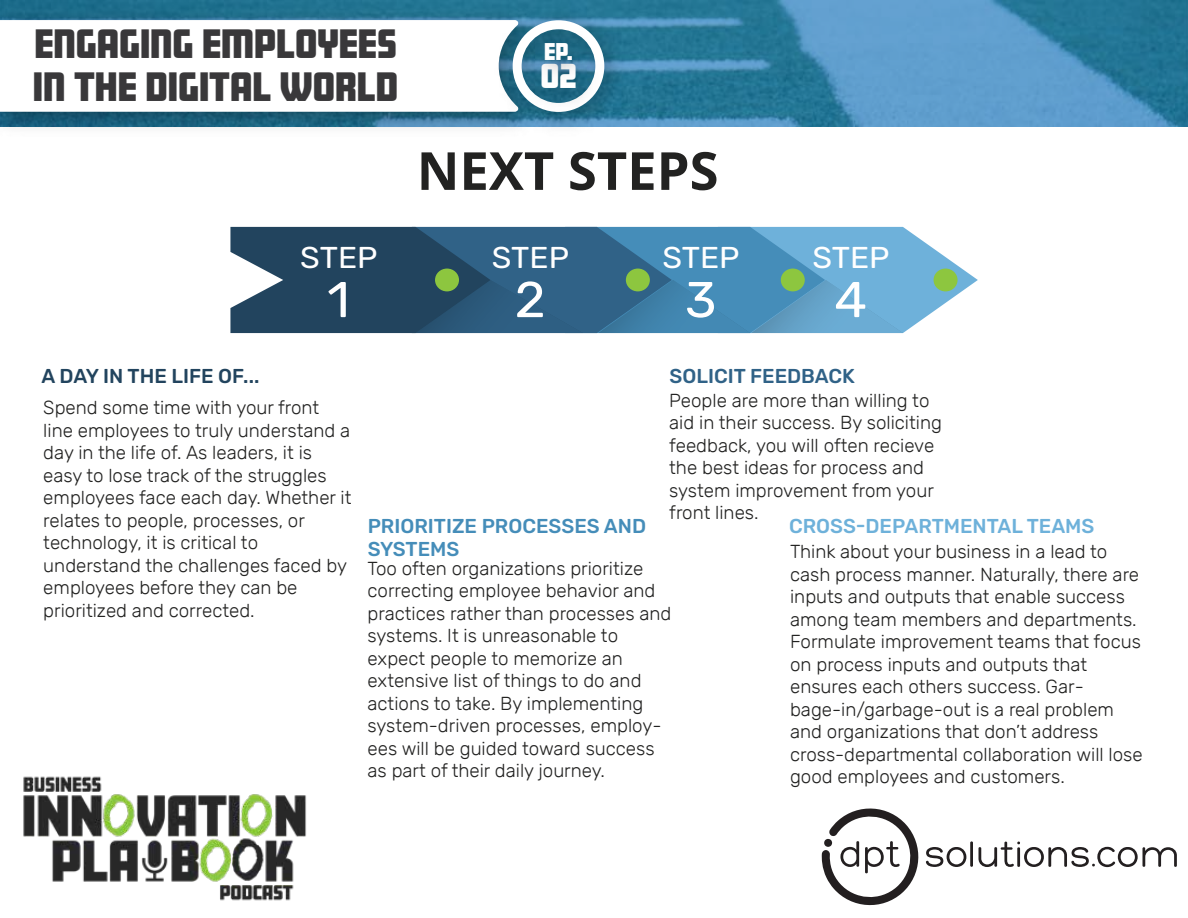
<style>
.page{position:relative;width:1188px;height:918px;background:#fff}
.page>*{position:absolute;margin:0;border:0;box-sizing:border-box;transform-origin:0 0}
.t1{font:700 52.5px "Open Sans";color:#222221}
.t2{font:50.25px "Rubik";color:#fff;scale:1.05 1}
.t3{font:900 35.85px/42.9px "Amboy";color:#39383a}
.t4{font:900 30.3px "Amboy";color:#fff}
.t5{font:30.15px "Rubik";color:#fff;scale:1.05 1}
.t6{font:900 21.15px "Amboy";color:#fff}
.t7{font:500 20.1px/23.4px "Rubik";color:#458db9}
.t8{font:500 20.1px "Rubik";color:#6eb1da}
.t9{font:500 20.1px "Rubik";color:#22445e}
.t10{font:500 20.1px "Rubik";color:#306287}
.t11{font:300 18.75px/22.5px "Rubik";color:#222221}
</style>
<div class="page">
<svg style="left:230px;top:227px;width:748px;height:106px;background:#4c7d9b"></svg>
<svg style="left:822px;top:808px;width:145px;height:98px"></svg>
<hr style="left:970px;top:841px;width:3px;height:26px;background:#231f20">
<svg style="left:979px;top:841px;width:198px;height:26px"></svg>
<img style="left:23px;top:776px;width:284px;height:125px">
<svg style="left:635px;top:0;width:553px;height:127px;background:#438ab3"></svg>
<img style="left:0;top:0;width:491px;height:128px">
<svg style="left:0;top:20px;width:491px;height:92px"></svg>
<img style="left:491px;top:0;width:144px;height:128px">
<svg style="left:513px;top:20px;width:91px;height:92px"></svg>
<img style="left:518px;top:38px;width:89px;height:85px">
<img style="left:522px;top:19px;width:81px;height:75px">
<h3 class="t3" style="left:33px;top:22px;width:367px">ENGAGING EMPLOYEES<br>IN THE DIGITAL WORLD</h3>
<p class="t9" style="left:42px;top:365px;width:219px">A DAY IN THE LIFE OF...</p>
<h3 class="t5" style="left:300px;top:240px;width:75px">STEP</h3>
<h2 class="t2" style="left:327px;top:271px;width:23px">1</h2>
<p class="t6" style="left:544px;top:40px;width:30px">EP.</p>
<h3 class="t4" style="left:540px;top:58px;width:38px">02</h3>
<h1 class="t1" style="left:417px;top:134px;width:303px">NEXT STEPS</h1>
<h3 class="t5" style="left:492px;top:240px;width:75px">STEP</h3>
<h2 class="t2" style="left:515px;top:271px;width:31px">2</h2>
<h3 class="t5" style="left:662px;top:240px;width:75px">STEP</h3>
<h2 class="t2" style="left:685px;top:271px;width:32px">3</h2>
<h3 class="t5" style="left:812px;top:240px;width:75px">STEP</h3>
<h2 class="t2" style="left:834px;top:271px;width:33px">4</h2>
<p class="t10" style="left:670px;top:365px;width:187px">SOLICIT FEEDBACK</p>
<p class="t11" style="left:43px;top:397px;width:310px">Spend some time with your front line employees to truly understand a day in the life of. As leaders, it is easy to lose track of the struggles employees face each day. Whether it relates to people, processes, or technology, it is critical to understand the challenges faced by employees before they can be prioritized and corrected.</p>
<p class="t11" style="left:669px;top:389px;width:274px">People are more than willing to aid in their success. By soliciting feedback, you will often recieve the best ideas for process and system improvement from your front lines.</p>
<p class="t8" style="left:789px;top:514px;width:307px">CROSS-DEPARTMENTAL TEAMS</p>
<p class="t7" style="left:368px;top:515px;width:280px">PRIORITIZE PROCESSES AND<br>SYSTEMS</p>
<p class="t11" style="left:790px;top:541px;width:354px">Think about your business in a lead to cash process manner. Naturally, there are inputs and outputs that enable success among team members and departments.<br>Formulate improvement teams that focus on process inputs and outputs that ensures each others success. Gar&shy;bage-in/garbage-out is a real problem and organizations that don’t address cross-departmental collaboration will lose good employees and customers.</p>
<p class="t11" style="left:368px;top:558px;width:305px">Too often organizations prioritize correcting employee behavior and practices rather than processes and systems. It is unreasonable to expect people to memorize an extensive list of things to do and actions to take. By implementing system-driven processes, employ&shy;ees will be guided toward success as part of their daily journey.</p>
</div>
